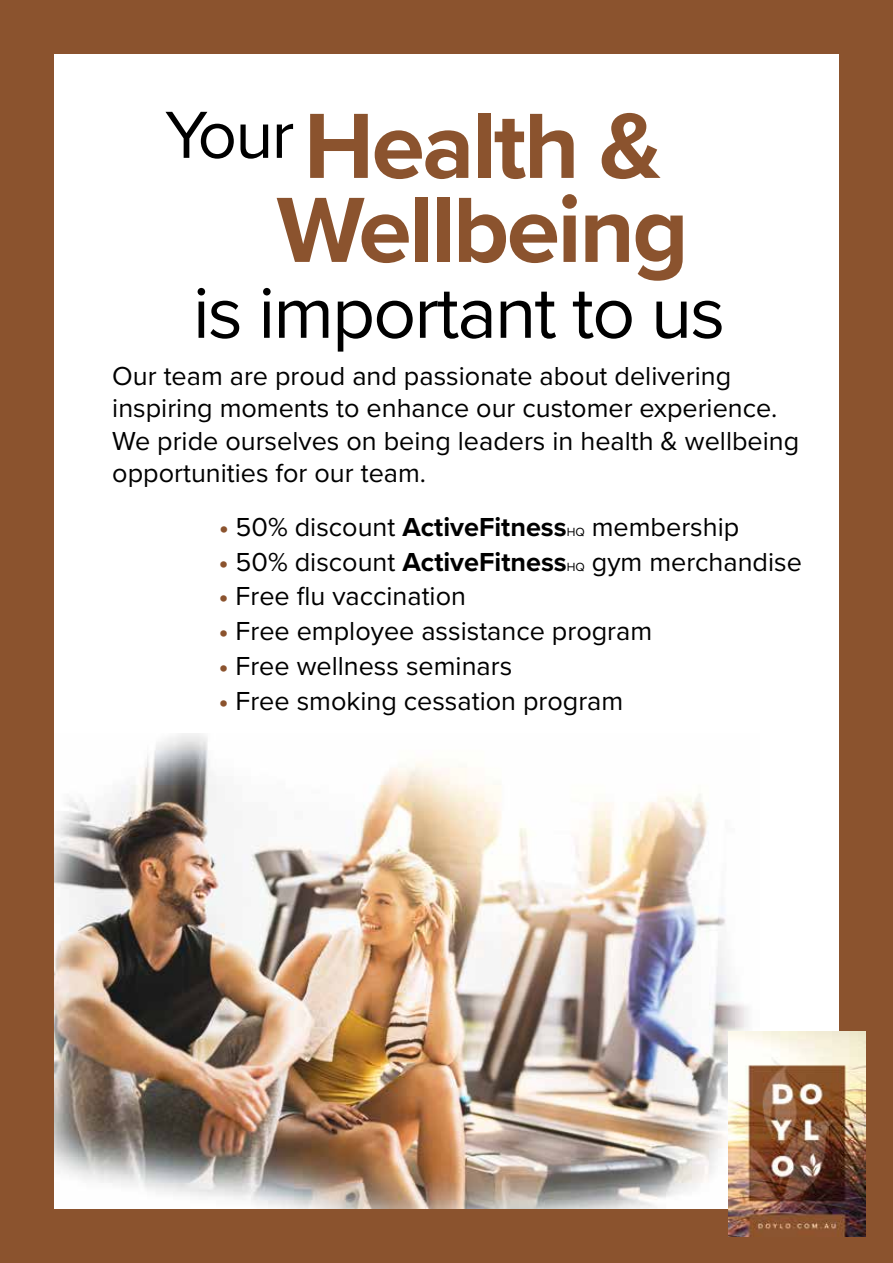
<style>
.page{position:relative;width:893px;height:1263px;background:#8b532e}
.page>*{position:absolute;margin:0;border:0;box-sizing:border-box;transform-origin:0 0}
.t1{font:700 96px/84px "Proxima Nova";letter-spacing:-.025em;color:#8b532e}
.t2{font:75px "Proxima Nova";letter-spacing:-.025em;color:#000}
.t3{font:69px "Proxima Nova";color:#000}
.t4{font:27px/32.4px "Proxima Nova";color:#000}
.s1{font-weight:700;color:#8b532e}
.s2{font-weight:700}
.s3{font-size:12.3px}
</style>
<div class="page">
<div style="left:54px;top:54px;width:785px;height:1155px;background:#fff"></div>
<img style="left:54px;top:733px;width:694px;height:476px">
<img style="left:729px;top:1031px;width:137px;height:206px">
<h3 class="t3" style="left:165px;top:83px;width:131px">Your</h3>
<h1 class="t1" style="left:277px;top:102px;width:414px">Health &amp;<br>Wellbeing</h1>
<h2 class="t2" style="left:193px;top:257px;width:534px">is important to us</h2>
<p class="t4" style="left:112px;top:358px;width:688px">Our team are proud and passionate about delivering inspiring moments to enhance our customer experience.<br>We pride ourselves on being leaders in health &amp; wellbeing opportunities for our team.</p>
<p class="t4" style="left:219px;top:509px;width:522px"><span class="s1">•</span> 50% discount <span class="s2">ActiveFitness</span><span class="s3">HQ</span> membership</p>
<p class="t4" style="left:219px;top:544px;width:584px"><span class="s1">•</span> 50% discount <span class="s2">ActiveFitness</span><span class="s3">HQ</span> gym merchandise</p>
<p class="t4" style="left:219px;top:579px;width:249px"><span class="s1">•</span> Free flu vaccination</p>
<p class="t4" style="left:219px;top:614px;width:435px"><span class="s1">•</span> Free employee assistance program</p>
<p class="t4" style="left:219px;top:649px;width:295px"><span class="s1">•</span> Free wellness seminars</p>
<p class="t4" style="left:219px;top:683px;width:406px"><span class="s1">•</span> Free smoking cessation program</p>
</div>
